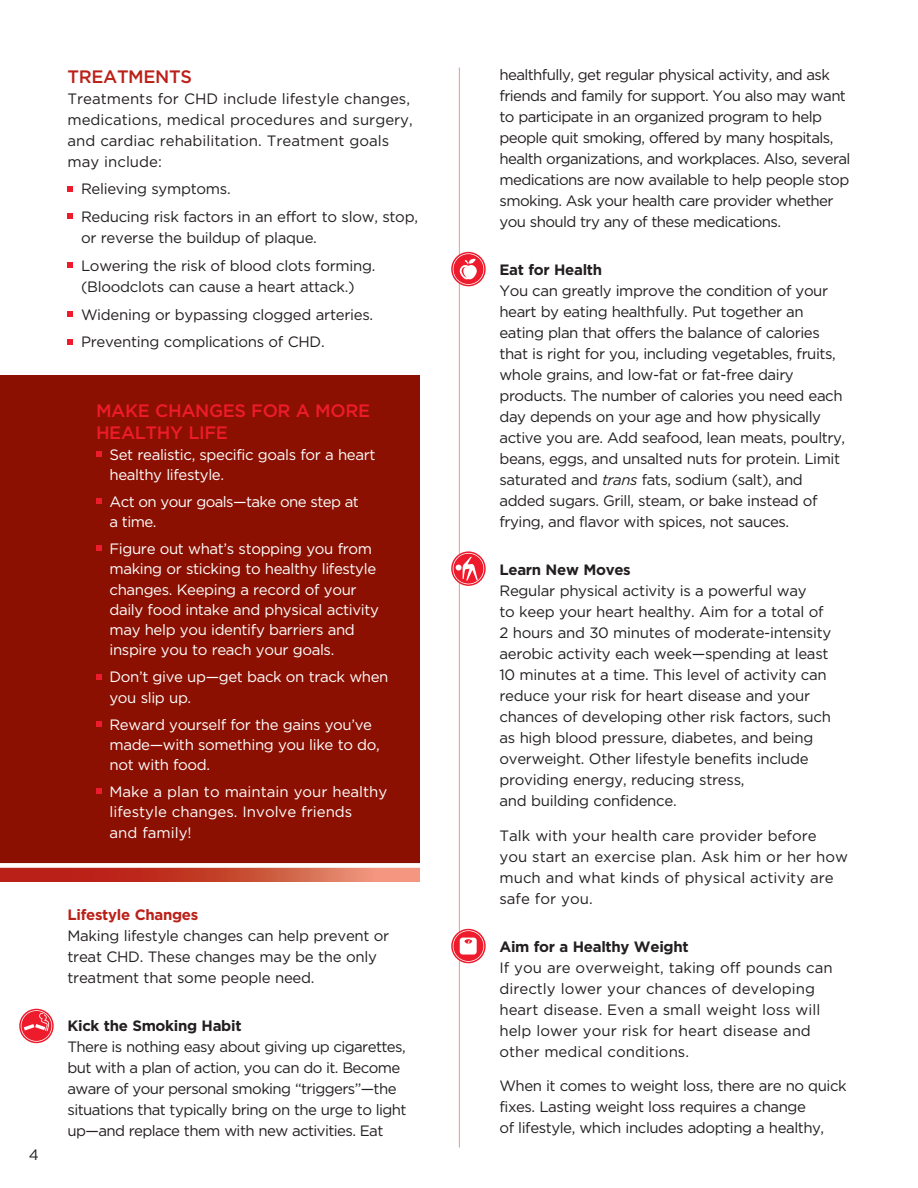
<style>
.page{position:relative;width:918px;height:1188px;background:#fff}
.page>*{position:absolute;margin:0;border:0;box-sizing:border-box;transform-origin:0 0}
.t1{font:500 18px/22.5px "Gotham";letter-spacing:.26em;color:#ee1b2c}
.t2{font:500 18px "Gotham";color:#bb2018}
.t3{font:15px/21px "Gotham";letter-spacing:-.02em;color:#231f20}
.t4{font:15px/21px "Gotham";letter-spacing:-.04em;color:#231f20}
.t5{font:15px/21px "Gotham";color:#231f20}
.t6{font:15px/20.2px "Gotham";letter-spacing:-.025em;color:#fff}
.t7{font:15px/20.2px "Gotham";color:#fff}
.t8{font:700 15px "Gotham";letter-spacing:-.02em;color:#231f20}
.t9{font:700 15px "Gotham";letter-spacing:-.02em;color:#bb2018}
.s1{font-style:italic}
</style>
<div class="page">
<hr style="left:459px;top:68px;width:1px;height:1080px;background:#f59680">
<svg style="left:452px;top:930px;width:33px;height:33px"></svg>
<svg style="left:452px;top:552px;width:33px;height:33px"></svg>
<svg style="left:452px;top:253px;width:33px;height:33px"></svg>
<div style="left:0;top:375px;width:337px;height:490px;background:#8b1002"></div>
<svg style="left:68px;top:186px;width:5px;height:5px"></svg>
<svg style="left:68px;top:214px;width:5px;height:5px"></svg>
<svg style="left:68px;top:263px;width:5px;height:5px"></svg>
<svg style="left:68px;top:311px;width:5px;height:6px"></svg>
<svg style="left:68px;top:339px;width:5px;height:5px"></svg>
<div style="left:69px;top:375px;width:351px;height:490px;background:#8b1002"></div>
<svg style="left:96px;top:451px;width:5px;height:6px"></svg>
<svg style="left:96px;top:499px;width:5px;height:5px"></svg>
<svg style="left:96px;top:546px;width:5px;height:5px"></svg>
<svg style="left:96px;top:674px;width:5px;height:5px"></svg>
<svg style="left:96px;top:721px;width:5px;height:6px"></svg>
<svg style="left:96px;top:789px;width:5px;height:5px"></svg>
<svg style="left:0;top:868px;width:420px;height:13px;background:#cc4c39"></svg>
<div style="left:0;top:863px;width:422px;height:5px;background:#fff"></div>
<svg style="left:453px;top:554px;width:30px;height:30px"></svg>
<div style="left:451px;top:551px;width:35px;height:35px;border:1px solid #ee1b2c;border-radius:50%"></div>
<div style="left:454px;top:554px;width:29px;height:29px;border:1px solid #ee1b2c;border-radius:50%"></div>
<svg style="left:455px;top:557px;width:23px;height:23px"></svg>
<svg style="left:453px;top:254px;width:30px;height:30px"></svg>
<div style="left:451px;top:252px;width:35px;height:34px;border:1px solid #ee1b2c;border-radius:50%"></div>
<div style="left:454px;top:255px;width:29px;height:28px;border:1px solid #ee1b2c;border-radius:50%"></div>
<svg style="left:453px;top:931px;width:30px;height:30px"></svg>
<div style="left:451px;top:929px;width:35px;height:34px;border:1px solid #ee1b2c;border-radius:50%"></div>
<div style="left:454px;top:932px;width:29px;height:28px;border:1px solid #ee1b2c;border-radius:50%"></div>
<div style="left:21px;top:1011px;width:30px;height:30px;background:#ee1b2c;border-radius:50%"></div>
<div style="left:19px;top:1009px;width:35px;height:34px;border:1px solid #ee1b2c;border-radius:50%"></div>
<div style="left:22px;top:1012px;width:29px;height:28px;border:1px solid #ee1b2c;border-radius:50%"></div>
<svg style="left:459px;top:258px;width:18px;height:22px"></svg>
<svg style="left:460px;top:938px;width:17px;height:17px"></svg>
<svg style="left:24px;top:1013px;width:26px;height:18px"></svg>
<p class="t3" style="left:29px;top:1144px;width:12px">4</p>
<p class="t2" style="left:68px;top:66px;width:126px">TREATM ENTS</p>
<p class="t5" style="left:68px;top:87px;width:347px">Treatments for CHD include lifestyle changes, medications, medical procedures and surgery, and cardiac rehabilitation. Treatment goals may include:</p>
<p class="t3" style="left:81px;top:175px;width:339px;line-height:27.8px">Relieving symptoms.<br>Reducing risk factors in an effort to slow, stop,</p>
<p class="t3" style="left:81px;top:224px;width:296px;line-height:27.8px">or reverse the buildup of plaque.<br>Lowering the risk of blood clots forming.</p>
<p class="t3" style="left:81px;top:272px;width:294px;line-height:27.8px">(Bloodclots can cause a heart attack.)<br>Widening or bypassing clogged arteries.<br>Preventing complications of CHD.</p>
<p class="t1" style="left:96px;top:399px;width:276px">MAKE CHANGES FOR A MORE<br>H EALTHY LIFE</p>
<p class="t6" style="left:110px;top:444px;width:267px">Set realistic, specific goals for a heart healthy lifestyle.</p>
<p class="t6" style="left:110px;top:491px;width:251px">Act on your goals—take one step at a time.</p>
<p class="t6" style="left:110px;top:538px;width:271px">Figure out what’s stopping you from making or sticking to healthy lifestyle changes. Keeping a record of your daily food intake and physical activity may help you identify barriers and inspire you to reach your goals.</p>
<p class="t6" style="left:110px;top:667px;width:280px">Don’t give up—get back on track when you slip up.</p>
<p class="t6" style="left:110px;top:714px;width:272px">Reward yourself for the gains you’ve made—with something you like to do, not with food.</p>
<p class="t7" style="left:110px;top:781px;width:279px">Make a plan to maintain your healthy lifestyle changes. Involve friends<br>and family!</p>
<p class="t9" style="left:68px;top:906px;width:132px">Lifestyle Changes</p>
<p class="t3" style="left:68px;top:925px;width:323px">Making lifestyle changes can help prevent or treat CHD. These changes may be the only treatment that some people need.</p>
<p class="t8" style="left:68px;top:1017px;width:176px">Kick the Smoking Habit</p>
<p class="t4" style="left:68px;top:1036px;width:341px">There is nothing easy about giving up cigarettes, but with a plan of action, you can do it. Become aware of your personal smoking “triggers”—the situations that typically bring on the urge to light up—and replace them with new activities. Eat</p>
<p class="t4" style="left:500px;top:64px;width:353px">healthfully, get regular physical activity, and ask friends and family for support. You also may want to participate in an organized program to help people quit smoking, offered by many hospitals, health organizations, and workplaces. Also, several medications are now available to help people stop smoking. Ask your health care provider whether you should try any of these medications.</p>
<p class="t8" style="left:500px;top:261px;width:104px">Eat for Health</p>
<p class="t3" style="left:500px;top:280px;width:347px">You can greatly improve the condition of your heart by eating healthfully. Put together an eating plan that offers the balance of calories that is right for you, including vegetables, fruits, whole grains, and low-fat or fat-free dairy products. The number of calories you need each day depends on your age and how physically active you are. Add seafood, lean meats, poultry, beans, eggs, and unsalted nuts for protein. Limit saturated and <span class="s1">trans</span> fats, sodium (salt), and added sugars. Grill, steam, or bake instead of frying, and flavor with spices, not sauces.</p>
<p class="t8" style="left:500px;top:561px;width:133px">Learn New Moves</p>
<p class="t3" style="left:500px;top:580px;width:333px">Regular physical activity is a powerful way<br>to keep your heart healthy. Aim for a total of 2 hours and 30 minutes of moderate-intensity aerobic activity each week—spending at least 10 minutes at a time. This level of activity can reduce your risk for heart disease and your chances of developing other risk factors, such as high blood pressure, diabetes, and being overweight. Other lifestyle benefits include providing energy, reducing stress,<br>and building confidence.</p>
<p class="t5" style="left:500px;top:824px;width:350px">Talk with your health care provider before you start an exercise plan. Ask him or her how much and what kinds of physical activity are safe for you.</p>
<p class="t8" style="left:500px;top:938px;width:191px">Aim for a Healthy Weight</p>
<p class="t5" style="left:500px;top:956px;width:335px">If you are overweight, taking off pounds can directly lower your chances of developing heart disease. Even a small weight loss will help lower your risk for heart disease and other medical conditions.</p>
<p class="t3" style="left:500px;top:1075px;width:349px">When it comes to weight loss, there are no quick fixes. Lasting weight loss requires a change<br>of lifestyle, which includes adopting a healthy,</p>
</div>
